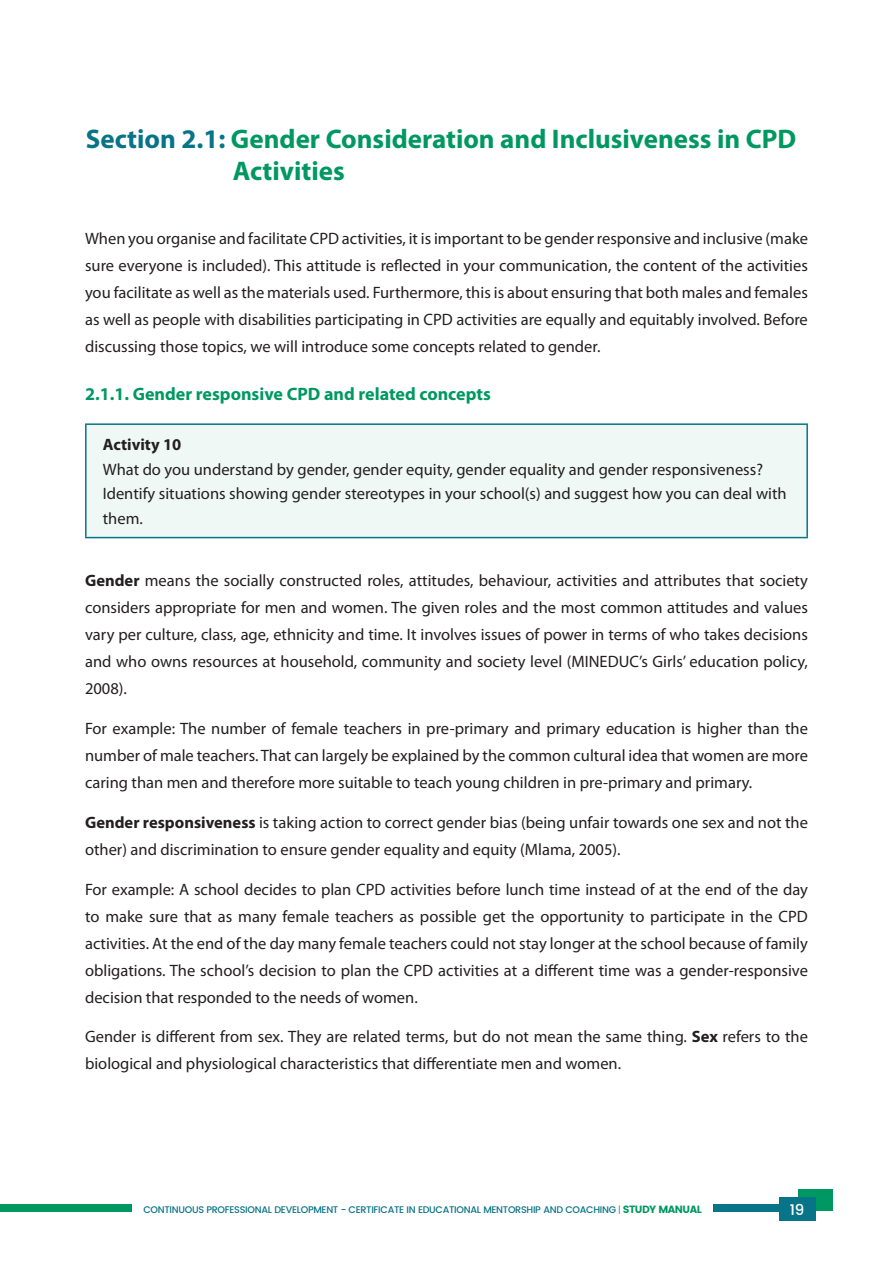
<style>
.page{position:relative;width:893px;height:1263px;background:#fff}
.page>*{position:absolute;margin:0;border:0;box-sizing:border-box;transform-origin:0 0}
.t1{font:700 27px/32.4px "Myriad Pro";color:#009862}
.t2{font:700 18px "Myriad Pro";color:#009862}
.t3{font:16.5px/27px "Myriad Pro";color:#231f20;text-align:justify}
.t4{font:700 16.5px "Myriad Pro";color:#231f20}
.t5{font:500 15px "Poppins";color:#fff}
.t6{font:500 9.6px "Poppins";letter-spacing:-.03em;color:#087487}
.s1{color:#087487}
.s2{font-weight:700}
.s3{font-weight:300}
.s4{font-weight:700;font-size:10.5px;color:#009862}
</style>
<div class="page">
<div style="left:0;top:1204px;width:132px;height:8px;background:#009862"></div>
<div style="left:713px;top:1204px;width:69px;height:8px;background:#087487"></div>
<div style="left:799px;top:1190px;width:34px;height:21px;background:#009862"></div>
<div style="left:779px;top:1197px;width:37px;height:23px;background:#087487"></div>
<div style="left:86px;top:424px;width:721px;height:114px;background:#eff8f4"></div>
<hr style="left:85px;top:423px;width:723px;height:2px;background:#087487">
<hr style="left:85px;top:425px;width:2px;height:112px;background:#087487">
<hr style="left:806px;top:425px;width:2px;height:112px;background:#087487">
<hr style="left:85px;top:537px;width:723px;height:1px;background:#087487">
<h1 class="t1" style="left:233px;top:122px;width:565px;text-indent:-147px"><span class="s1">Section 2.1:</span> Gender Consideration and Inclusiveness in CPD<br>Activities</h1>
<p class="t3" style="left:85px;top:225px;width:724px">When you organise and facilitate CPD activities, it is important to be gender responsive and inclusive (make sure everyone is included). This attitude is reflected in your communication, the content of the activities you facilitate as well as the materials used. Furthermore, this is about ensuring that both males and females as well as people with disabilities participating in CPD activities are equally and equitably involved. Before discussing those topics, we will introduce some concepts related to gender.</p>
<p class="t2" style="left:85px;top:383px;width:407px">2.1.1. Gender responsive CPD and related concepts</p>
<p class="t4" style="left:103px;top:434px;width:80px">Activity 10</p>
<p class="t3" style="left:103px;top:456px;width:685px;line-height:24.8px;text-align:left">What do you understand by gender, gender equity, gender equality and gender responsiveness?<br>Identify situations showing gender stereotypes in your school(s) and suggest how you can deal with them.</p>
<p class="t3" style="left:85px;top:567px;width:724px"><span class="s2">Gender</span> means the socially constructed roles, attitudes, behaviour, activities and attributes that society considers appropriate for men and women. The given roles and the most common attitudes and values vary per culture, class, age, ethnicity and time. It involves issues of power in terms of who takes decisions and who owns resources at household, community and society level (MINEDUC’s Girls’ education policy, 2008).</p>
<p class="t3" style="left:85px;top:715px;width:724px">For example: The number of female teachers in pre-primary and primary education is higher than the number of male teachers. That can largely be explained by the common cultural idea that women are more caring than men and therefore more suitable to teach young children in pre-primary and primary.</p>
<p class="t3" style="left:85px;top:808px;width:724px"><span class="s2">Gender responsiveness</span> is taking action to correct gender bias (being unfair towards one sex and not the other) and discrimination to ensure gender equality and equity (Mlama, 2005).</p>
<p class="t3" style="left:85px;top:875px;width:724px">For example: A school decides to plan CPD activities before lunch time instead of at the end of the day to make sure that as many female teachers as possible get the opportunity to participate in the CPD activities. At the end of the day many female teachers could not stay longer at the school because of family obligations. The school’s decision to plan the CPD activities at a different time was a gender-responsive decision that responded to the needs of women.</p>
<p class="t3" style="left:85px;top:1023px;width:724px">Gender is different from sex. They are related terms, but do not mean the same thing. <span class="s2">Sex</span> refers to the biological and physiological characteristics that differentiate men and women.</p>
<p class="t6" style="left:143px;top:1202px;width:560px">CONTINUOUS PROFESSIONAL DEVELOPMENT - CERTIFICATE IN EDUCATIONAL MENTORSHIP AND COACHING <span class="s3">|</span> <span class="s4">STUDY MANUAL</span></p>
<p class="t5" style="left:790px;top:1198px;width:16px">19</p>
</div>
